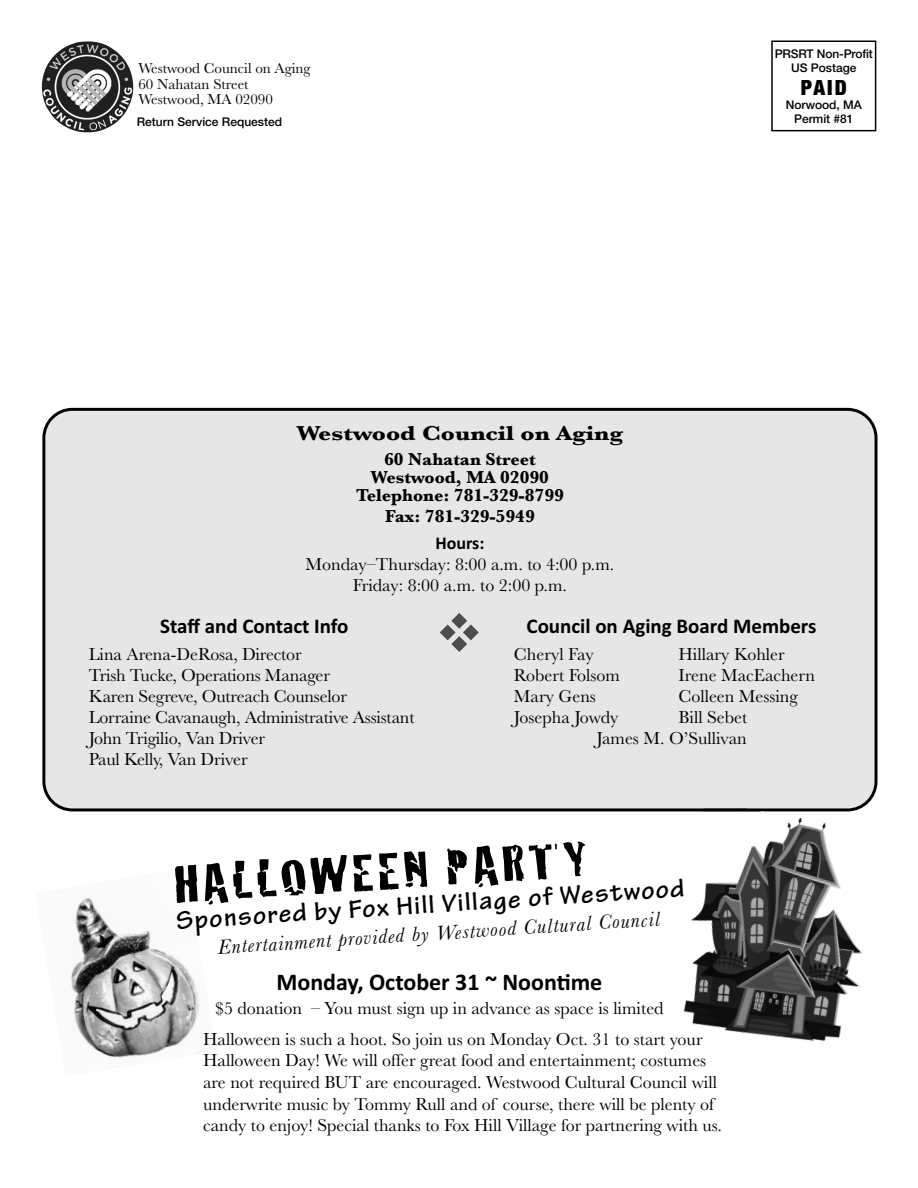
<style>
.page{position:relative;width:918px;height:1188px;background:#fff}
.page>*{position:absolute;margin:0;border:0;box-sizing:border-box;transform-origin:0 0}
.t1{font:54px "Cracked";color:#000;scale:1.2 1}
.t2{font:700 27px "Tekton Pro";color:#000}
.t3{font:700 24px "Calibri";color:#000}
.t4{font:italic 21px "Baskerville";color:#000}
.t5{font:700 21px "Calibri";color:#000}
.t6{font:700 21px "Baskerville";color:#000;scale:1.2 1}
.t7{font:900 condensed 21px "Helvetica Neue";color:#000}
.t8{font:18px/21px "Baskerville";color:#000}
.t9{font:700 18px/18px "Baskerville";color:#000;text-align:center}
.t10{font:700 18px "Calibri";color:#000}
.t11{font:15px/15.5px "Baskerville";color:#000}
.t12{font:500 12px/13.5px "Helvetica Neue";color:#000;text-align:center}
</style>
<div class="page">
<div style="left:771px;top:40px;width:105px;height:91px;border:2px solid #000"></div>
<div style="left:42px;top:408px;width:836px;height:403px;background:#e6e6e6"></div>
<img style="left:42px;top:41px;width:91px;height:91px">
<img style="left:71px;top:898px;width:128px;height:160px">
<img style="left:667px;top:811px;width:196px;height:230px">
<img style="left:703px;top:802px;width:42px;height:6px">
<img style="left:703px;top:810px;width:59px;height:1px">
<img style="left:703px;top:808px;width:51px;height:2px">
<div style="left:440px;top:613px;width:39px;height:39px;background:#e6e6e6"></div>
<p class="t11" style="left:138px;top:60px;width:174px">Westwood Council on Aging<br>60 Nahatan Street<br>Westwood, MA 02090</p>
<p class="t12" style="left:137px;top:115px;width:147px">Return Service Requested</p>
<p class="t12" style="left:775px;top:47px;width:100px">PRSRT Non-Profit<br>US Postage</p>
<p class="t7" style="left:801px;top:70px;width:47px">PAID</p>
<p class="t12" style="left:786px;top:97px;width:78px;line-height:14px">Norwood, MA<br>Permit #81</p>
<p class="t6" style="left:297px;top:421px;width:273px">Westwood Council on Aging</p>
<p class="t9" style="left:356px;top:450px;width:209px">60 Nahatan Street<br>Westwood, MA 02090<br>Telephone: 781-329-8799</p>
<p class="t9" style="left:385px;top:507px;width:151px">Fax: 781-329-5949</p>
<p class="t10" style="left:435px;top:533px;width:51px">Hours:</p>
<p class="t8" style="left:306px;top:554px;width:310px;line-height:20.4px;text-align:center">Monday–Thursday: 8:00 a.m. to 4:00 p.m.<br>Friday: 8:00 a.m. to 2:00 p.m.</p>
<p class="t5" style="left:527px;top:614px;width:292px">Council on Aging Board Members</p>
<p class="t8" style="left:514px;top:643px;width:81px">Cheryl Fay</p>
<p class="t8" style="left:679px;top:643px;width:108px">Hillary Kohler</p>
<p class="t8" style="left:514px;top:664px;width:107px">Robert Folsom</p>
<p class="t8" style="left:679px;top:664px;width:138px">Irene MacEachern</p>
<p class="t8" style="left:514px;top:685px;width:83px">Mary Gens</p>
<p class="t8" style="left:679px;top:685px;width:121px">Colleen Messing</p>
<p class="t8" style="left:514px;top:706px;width:106px">Josepha Jowdy</p>
<p class="t5" style="left:160px;top:614px;width:190px">Staff and Contact Info</p>
<p class="t8" style="left:89px;top:643px;width:327px">Lina Arena-DeRosa, Director<br>Trish Tucke, Operations Manager<br>Karen Segreve, Outreach Counselor<br>Lorraine Cavanaugh, Administrative Assistant<br>John Trigilio, Van Driver<br>Paul Kelly, Van Driver</p>
<p class="t8" style="left:596px;top:706px;width:152px;text-align:right">Bill Sebet<br>James M. O’Sullivan</p>
<h1 class="t1" style="left:171px;top:843px;width:347px;rotate:-4deg">HALLOWEEN PARTY</h1>
<h2 class="t2" style="left:176px;top:912px;width:510px;rotate:-4deg">Sponsored by Fox Hill Village of Westwood</h2>
<p class="t4" style="left:217px;top:935px;width:444px;rotate:-4deg">Entertainment provided by Westwood Cultural Council</p>
<h3 class="t3" style="left:277px;top:968px;width:327px">Monday, October 31 ~ Noontime</h3>
<p class="t8" style="left:215px;top:998px;width:450px">$5 donation – You must sign up in advance as space is limited</p>
<p class="t8" style="left:203px;top:1028px;width:520px;line-height:21.6px">Halloween is such a hoot. So join us on Monday Oct. 31 to start your Halloween Day! We will offer great food and entertainment; costumes are not required BUT are encouraged. Westwood Cultural Council will underwrite music by Tommy Rull and of course, there will be plenty of candy to enjoy! Special thanks to Fox Hill Village for partnering with us.</p>
</div>
